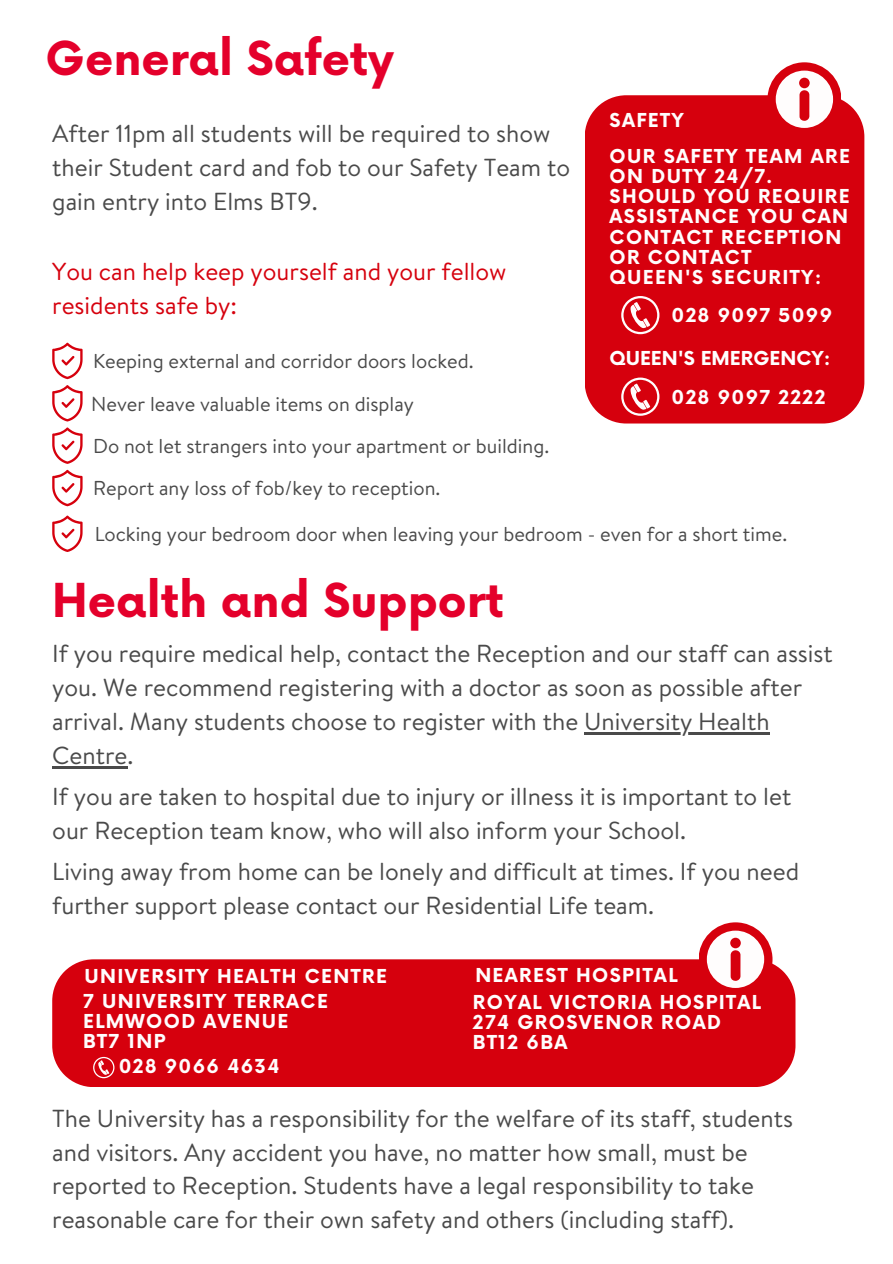
<style>
.page{position:relative;width:893px;height:1264px;background:#fff}
.page>*{position:absolute;margin:0;border:0;box-sizing:border-box;transform-origin:0 0}
.t1{font:700 45.6px "Now";color:#e4002b}
.t2{font:24.6px/33.8px "Brandon Text";color:#4a4a4a}
.t3{font:24.6px/33.8px "Brandon Text";color:#d6000d}
.t4{font:20.1px "Brandon Text";color:#4a4a4a}
.t5{font:700 18.75px/20.2px "Now";letter-spacing:.075em;color:#fffdfd}
.t6{font:700 18.75px "Now";color:#fff}
</style>
<div class="page">
<svg style="left:52px;top:343px;width:31px;height:36px"></svg>
<svg style="left:52px;top:385px;width:31px;height:36px"></svg>
<svg style="left:52px;top:427px;width:31px;height:37px"></svg>
<svg style="left:52px;top:470px;width:31px;height:36px"></svg>
<svg style="left:52px;top:515px;width:31px;height:37px"></svg>
<hr style="left:584px;top:732px;width:185px;height:2px;background:#4a4a4a">
<hr style="left:52px;top:766px;width:75px;height:2px;background:#4a4a4a">
<div style="left:698px;top:922px;width:74px;height:74px;background:#d6000d;border-radius:50%"></div>
<div style="left:52px;top:959px;width:743px;height:128px;background:#d6000d"></div>
<svg style="left:706px;top:930px;width:58px;height:57px"></svg>
<svg style="left:93px;top:1056px;width:21px;height:22px"></svg>
<div style="left:767px;top:62px;width:74px;height:74px;background:#d6000d;border-radius:50%"></div>
<div style="left:585px;top:95px;width:279px;height:328px;background:#d6000d"></div>
<svg style="left:775px;top:71px;width:58px;height:57px"></svg>
<svg style="left:621px;top:296px;width:46px;height:75px;background:#db202b"></svg>
<svg style="left:621px;top:377px;width:38px;height:39px"></svg>
<p class="t1" style="left:46px;top:34px;width:350px">General Safety</p>
<p class="t2" style="left:52px;top:115px;width:519px;line-height:34.2px">After 11pm all students will be required to show their Student card and fob to our Safety Team to gain entry into Elms BT9.</p>
<p class="t3" style="left:52px;top:254px;width:456px">You can help keep yourself and your fellow residents safe by:</p>
<p class="t4" style="left:93px;top:346px;width:382px">Keeping external and corridor doors locked.</p>
<p class="t4" style="left:91px;top:390px;width:324px">Never leave valuable items on display</p>
<p class="t4" style="left:93px;top:431px;width:457px">Do not let strangers into your apartment or building.</p>
<p class="t4" style="left:93px;top:473px;width:349px">Report any loss of fob/key to reception.</p>
<p class="t5" style="left:609px;top:111px;width:76px">SAFETY</p>
<p class="t5" style="left:609px;top:147px;width:242px">OUR SAFETY TEAM ARE<br>ON DUTY 24/7.<br>SHOULD YOU REQUIRE<br>ASSISTANCE YOU CAN<br>CONTACT RECEPTION<br>OR CONTACT</p>
<p class="t5" style="left:609px;top:268px;width:213px">QUEEN'S SECURITY:</p>
<p class="t5" style="left:671px;top:306px;width:162px">028 9097 5099</p>
<p class="t6" style="left:609px;top:348px;width:222px">QUEEN'S EMERGENCY:</p>
<p class="t5" style="left:671px;top:388px;width:155px">028 9097 2222</p>
<p class="t4" style="left:95px;top:519px;width:694px">Locking your bedroom door when leaving your bedroom - even for a short time.</p>
<p class="t1" style="left:52px;top:575px;width:453px">Health and Support</p>
<p class="t2" style="left:52px;top:636px;width:782px">If you require medical help, contact the Reception and our staff can assist you. We recommend registering with a doctor as soon as possible after arrival. Many students choose to register with the University Health Centre.</p>
<p class="t2" style="left:52px;top:778px;width:740px">If you are taken to hospital due to injury or illness it is important to let our Reception team know, who will also inform your School.</p>
<p class="t2" style="left:52px;top:853px;width:748px">Living away from home can be lonely and difficult at times. If you need further support please contact our Residential Life team.</p>
<p class="t5" style="left:84px;top:967px;width:304px">UNIVERSITY HEALTH CENTRE</p>
<p class="t5" style="left:83px;top:992px;width:246px">7 UNIVERSITY TERRACE<br>ELMWOOD AVENUE</p>
<p class="t5" style="left:83px;top:1032px;width:84px">BT7 1NP</p>
<p class="t5" style="left:119px;top:1057px;width:162px">028 9066 4634</p>
<p class="t5" style="left:475px;top:965px;width:204px">NEAREST HOSPITAL</p>
<p class="t5" style="left:473px;top:992px;width:289px">ROYAL VICTORIA HOSPITAL</p>
<p class="t5" style="left:473px;top:1013px;width:249px">274 GROSVENOR ROAD</p>
<p class="t5" style="left:473px;top:1033px;width:96px">BT12 6BA</p>
<p class="t2" style="left:52px;top:1100px;width:742px">The University has a responsibility for the welfare of its staff, students and visitors. Any accident you have, no matter how small, must be reported to Reception. Students have a legal responsibility to take reasonable care for their own safety and others (including staff).</p>
</div>
